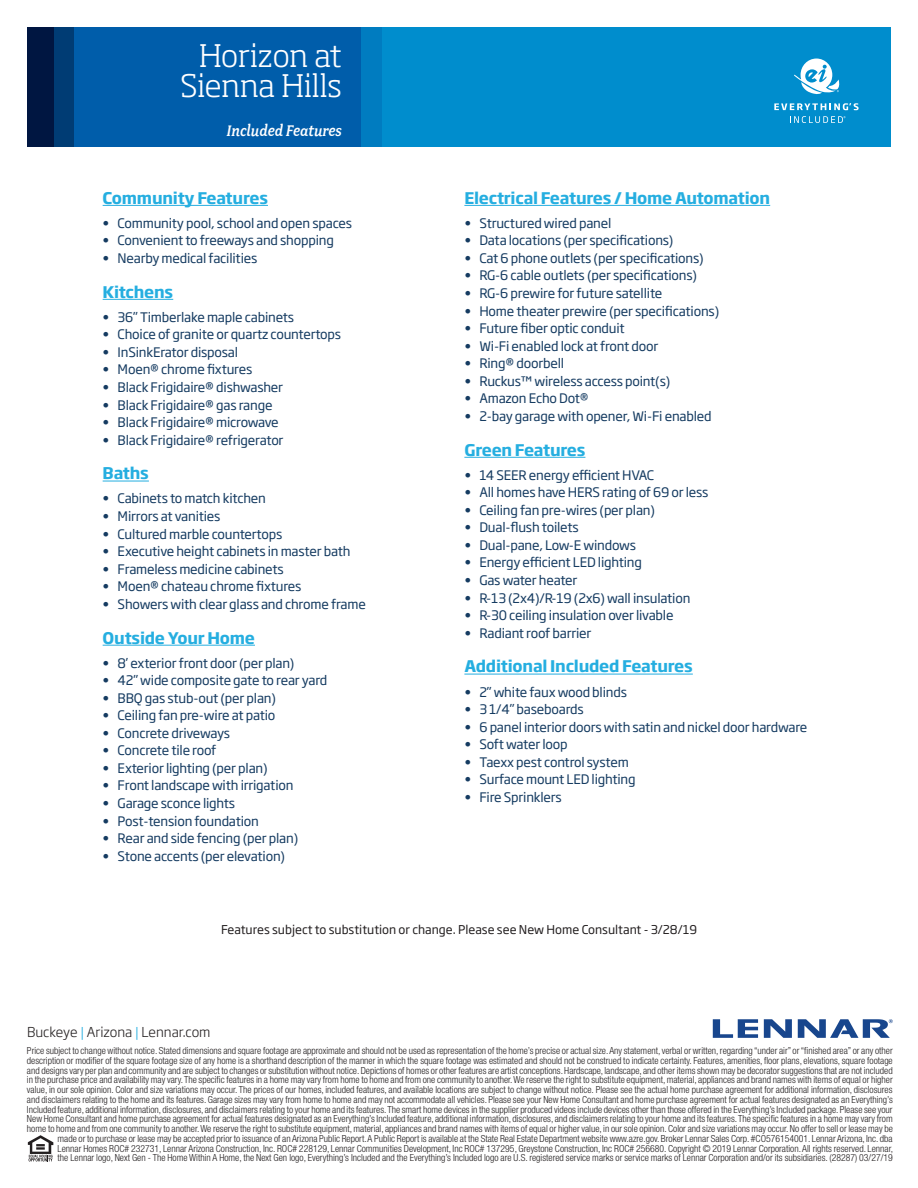
<style>
.page{position:relative;width:918px;height:1188px;background:#fff}
.page>*{position:absolute;margin:0;border:0;box-sizing:border-box;transform-origin:0 0}
.t1{font:300 30.75px "Soho Std";color:#fff}
.t2{font:italic 500 17.25px "Fairplex Narrow";color:#fff}
.section_head{font:700 15.9px "Soho Gothic Std";letter-spacing:-.015em;color:#25aee0}
.t3{font:300 13.5px "Soho Gothic Pro";color:#231f20}
.t4{font:13.05px "Soho Gothic Std";letter-spacing:-.015em;color:#153b61}
.t5{font:12px "Soho Gothic Pro";color:#231f20}
.t6{font:300 condensed 9.75px/9.8px "Helvetica Neue LT Std";color:#231f20;text-align:right}
.s1{color:#25aee0}
</style>
<div class="page">
<svg style="left:713px;top:1019px;width:45px;height:19px"></svg>
<svg style="left:764px;top:1019px;width:28px;height:19px"></svg>
<svg style="left:798px;top:1019px;width:95px;height:19px"></svg>
<div style="left:27px;top:27px;width:355px;height:119px;background:#005daa"></div>
<div style="left:382px;top:27px;width:509px;height:119px;background:#008dcd"></div>
<div style="left:361px;top:27px;width:21px;height:119px;background:#007cc0"></div>
<div style="left:27px;top:27px;width:27px;height:119px;background:#001641"></div>
<div style="left:54px;top:27px;width:20px;height:119px;background:#003c74"></div>
<hr style="left:103px;top:205px;width:165px;height:1px;background:#25aee0">
<hr style="left:103px;top:299px;width:70px;height:1px;background:#25aee0">
<hr style="left:103px;top:481px;width:46px;height:1px;background:#25aee0">
<hr style="left:103px;top:645px;width:152px;height:1px;background:#25aee0">
<hr style="left:464px;top:205px;width:306px;height:1px;background:#25aee0">
<hr style="left:464px;top:457px;width:121px;height:1px;background:#25aee0">
<hr style="left:464px;top:674px;width:229px;height:1px;background:#25aee0">
<svg style="left:28px;top:1135px;width:25px;height:26px"></svg>
<svg style="left:774px;top:103px;width:85px;height:7px"></svg>
<svg style="left:790px;top:116px;width:55px;height:7px"></svg>
<svg style="left:794px;top:59px;width:46px;height:35px"></svg>
<p class="t1" style="left:199px;top:36px;width:144px">Horizon at</p>
<p class="t1" style="left:180px;top:67px;width:163px">Sienna Hills</p>
<p class="t2" style="left:226px;top:121px;width:117px">Included Features</p>
<p class="section_head" style="left:103px;top:188px;width:167px">Community Features</p>
<p class="t4" style="left:103px;top:215px;width:251px">• Community pool, school and open spaces</p>
<p class="t4" style="left:103px;top:232px;width:233px">• Convenient to freeways and shopping</p>
<p class="t4" style="left:103px;top:250px;width:156px">• Nearby medical facilities</p>
<p class="section_head" style="left:103px;top:281px;width:72px">Kitchens</p>
<p class="t4" style="left:103px;top:309px;width:193px">• 36” Timberlake maple cabinets</p>
<p class="t4" style="left:103px;top:326px;width:240px">• Choice of granite or quartz countertops</p>
<p class="t4" style="left:103px;top:344px;width:137px">• InSinkErator disposal</p>
<p class="t4" style="left:103px;top:361px;width:151px">• Moen® chrome fixtures</p>
<p class="t4" style="left:103px;top:379px;width:182px">• Black Frigidaire® dishwasher</p>
<p class="t4" style="left:103px;top:397px;width:171px">• Black Frigidaire® gas range</p>
<p class="t4" style="left:103px;top:414px;width:177px">• Black Frigidaire® microwave</p>
<p class="t4" style="left:103px;top:432px;width:182px">• Black Frigidaire® refrigerator</p>
<p class="section_head" style="left:103px;top:463px;width:48px">Baths</p>
<p class="t4" style="left:103px;top:490px;width:165px">• Cabinets to match kitchen</p>
<p class="t4" style="left:103px;top:508px;width:119px">• Mirrors at vanities</p>
<p class="t4" style="left:103px;top:526px;width:181px">• Cultured marble countertops</p>
<p class="t4" style="left:103px;top:543px;width:249px">• Executive height cabinets in master bath</p>
<p class="t4" style="left:103px;top:561px;width:182px">• Frameless medicine cabinets</p>
<p class="t4" style="left:103px;top:578px;width:200px">• Moen® chateau chrome fixtures</p>
<p class="t4" style="left:103px;top:596px;width:265px">• Showers with clear glass and chrome frame</p>
<p class="section_head" style="left:103px;top:627px;width:154px">Outside Your Home</p>
<p class="t4" style="left:103px;top:655px;width:193px">• 8’ exterior front door (per plan)</p>
<p class="t4" style="left:103px;top:672px;width:226px">• 42” wide composite gate to rear yard</p>
<p class="t4" style="left:103px;top:690px;width:175px">• BBQ gas stub-out (per plan)</p>
<p class="t4" style="left:103px;top:707px;width:174px">• Ceiling fan pre-wire at patio</p>
<p class="t4" style="left:103px;top:725px;width:129px">• Concrete driveways</p>
<p class="t4" style="left:103px;top:742px;width:115px">• Concrete tile roof</p>
<p class="t4" style="left:103px;top:760px;width:167px">• Exterior lighting (per plan)</p>
<p class="t4" style="left:103px;top:777px;width:192px">• Front landscape with irrigation</p>
<p class="t4" style="left:103px;top:795px;width:134px">• Garage sconce lights</p>
<p class="t4" style="left:103px;top:813px;width:158px">• Post-tension foundation</p>
<p class="t4" style="left:103px;top:830px;width:197px">• Rear and side fencing (per plan)</p>
<p class="t4" style="left:103px;top:848px;width:184px">• Stone accents (per elevation)</p>
<p class="section_head" style="left:464px;top:188px;width:307px">Electrical Features / Home Automation</p>
<p class="t4" style="left:464px;top:215px;width:149px">• Structured wired panel</p>
<p class="t4" style="left:464px;top:232px;width:211px">• Data locations (per specifications)</p>
<p class="t4" style="left:464px;top:250px;width:241px">• Cat 6 phone outlets (per specifications)</p>
<p class="t4" style="left:464px;top:267px;width:234px">• RG-6 cable outlets (per specifications)</p>
<p class="t4" style="left:464px;top:285px;width:199px">• RG-6 prewire for future satellite</p>
<p class="t4" style="left:464px;top:303px;width:256px">• Home theater prewire (per specifications)</p>
<p class="t4" style="left:464px;top:320px;width:162px">• Future fiber optic conduit</p>
<p class="t4" style="left:464px;top:338px;width:196px">• Wi-Fi enabled lock at front door</p>
<p class="t4" style="left:464px;top:355px;width:101px">• Ring® doorbell</p>
<p class="t4" style="left:464px;top:373px;width:207px">• Ruckus™ wireless access point(s)</p>
<p class="t4" style="left:464px;top:390px;width:126px">• Amazon Echo Dot®</p>
<p class="t4" style="left:464px;top:408px;width:249px">• 2-bay garage with opener, Wi-Fi enabled</p>
<p class="section_head" style="left:464px;top:439px;width:123px">Green Features</p>
<p class="t4" style="left:464px;top:467px;width:191px">• 14 SEER energy efficient HVAC</p>
<p class="t4" style="left:464px;top:484px;width:246px">• All homes have HERS rating of 69 or less</p>
<p class="t4" style="left:464px;top:502px;width:192px">• Ceiling fan pre-wires (per plan)</p>
<p class="t4" style="left:464px;top:519px;width:116px">• Dual-flush toilets</p>
<p class="t4" style="left:464px;top:537px;width:173px">• Dual-pane, Low-E windows</p>
<p class="t4" style="left:464px;top:554px;width:179px">• Energy efficient LED lighting</p>
<p class="t4" style="left:464px;top:572px;width:115px">• Gas water heater</p>
<p class="t4" style="left:464px;top:590px;width:228px">• R-13 (2x4)/R-19 (2x6) wall insulation</p>
<p class="t4" style="left:464px;top:607px;width:211px">• R-30 ceiling insulation over livable</p>
<p class="t4" style="left:464px;top:625px;width:129px">• Radiant roof barrier</p>
<p class="section_head" style="left:464px;top:656px;width:230px">Additional Included Features</p>
<p class="t4" style="left:464px;top:684px;width:164px">• 2” white faux wood blinds</p>
<p class="t4" style="left:464px;top:701px;width:121px">• 3 1/4” baseboards</p>
<p class="t4" style="left:464px;top:719px;width:344px">• 6 panel interior doors with satin and nickel door hardware</p>
<p class="t4" style="left:464px;top:736px;width:105px">• Soft water loop</p>
<p class="t4" style="left:464px;top:754px;width:166px">• Taexx pest control system</p>
<p class="t4" style="left:464px;top:771px;width:173px">• Surface mount LED lighting</p>
<p class="t4" style="left:464px;top:789px;width:99px">• Fire Sprinklers</p>
<p class="t5" style="left:221px;top:920px;width:477px">Features subject to substitution or change. Please see New Home Consultant - 3/28/19</p>
<p class="t3" style="left:27px;top:1021px;width:185px">Buckeye <span class="s1">|</span> Arizona <span class="s1">|</span> Lennar.com</p>
<p class="t6" style="left:27px;top:1046px;width:868px">Price subject to change without notice. Stated dimensions and square footage are approximate and should not be used as representation of the home’s precise or actual size. Any statement, verbal or written, regarding “under air” or “finished area” or any other description or modifier of the square footage size of any home is a shorthand description of the manner in which the square footage was estimated and should not be construed to indicate certainty. Features, amenities, floor plans, elevations, square footage and designs vary per plan and community and are subject to changes or substitution without notice. Depictions of homes or other features are artist conceptions. Hardscape, landscape, and other items shown may be decorator suggestions that are not included in the purchase price and availability may vary. The specific features in a home may vary from home to home and from one community to another. We reserve the right to substitute equipment, material, appliances and brand names with items of equal or higher value, in our sole opinion. Color and size variations may occur. The prices of our homes, included features, and available locations are subject to change without notice. Please see the actual home purchase agreement for additional information, disclosures and disclaimers relating to the home and its features. Garage sizes may vary from home to home and may not accommodate all vehicles. Please see your New Home Consultant and home purchase agreement for actual features designated as an Everything’s Included feature, additional information, disclosures, and disclaimers relating to your home and its features. The smart home devices in the supplier produced videos include devices other than those offered in the Everything’s Included package. Please see your New Home Consultant and home purchase agreement for actual features designated as an Everything’s Included feature, additional information, disclosures, and disclaimers relating to your home and its features. The specific features in a home may vary from home to home and from one community to another. We reserve the right to substitute equipment, material, appliances and brand names with items of equal or higher value, in our sole opinion. Color and size variations may occur. No offer to sell or lease may be made or to purchase or lease may be accepted prior to issuance of an Arizona Public Report. A Public Report is available at the State Real Estate Department website www.azre.gov. Broker Lennar Sales Corp. #CO576154001. Lennar Arizona, Inc. dba<br>Lennar Homes ROC# 232731, Lennar Arizona Construction, Inc. ROC# 228129, Lennar Communities Development, Inc ROC# 137295, Greystone Construction, Inc ROC# 256680. Copyright © 2019 Lennar Corporation. All rights reserved. Lennar,<br>the Lennar logo, Next Gen - The Home Within A Home, the Next Gen logo, Everything’s Included and the Everything’s Included logo are U.S. registered service marks or service marks of Lennar Corporation and/or its subsidiaries. (28287) 03/27/19</p>
</div>
